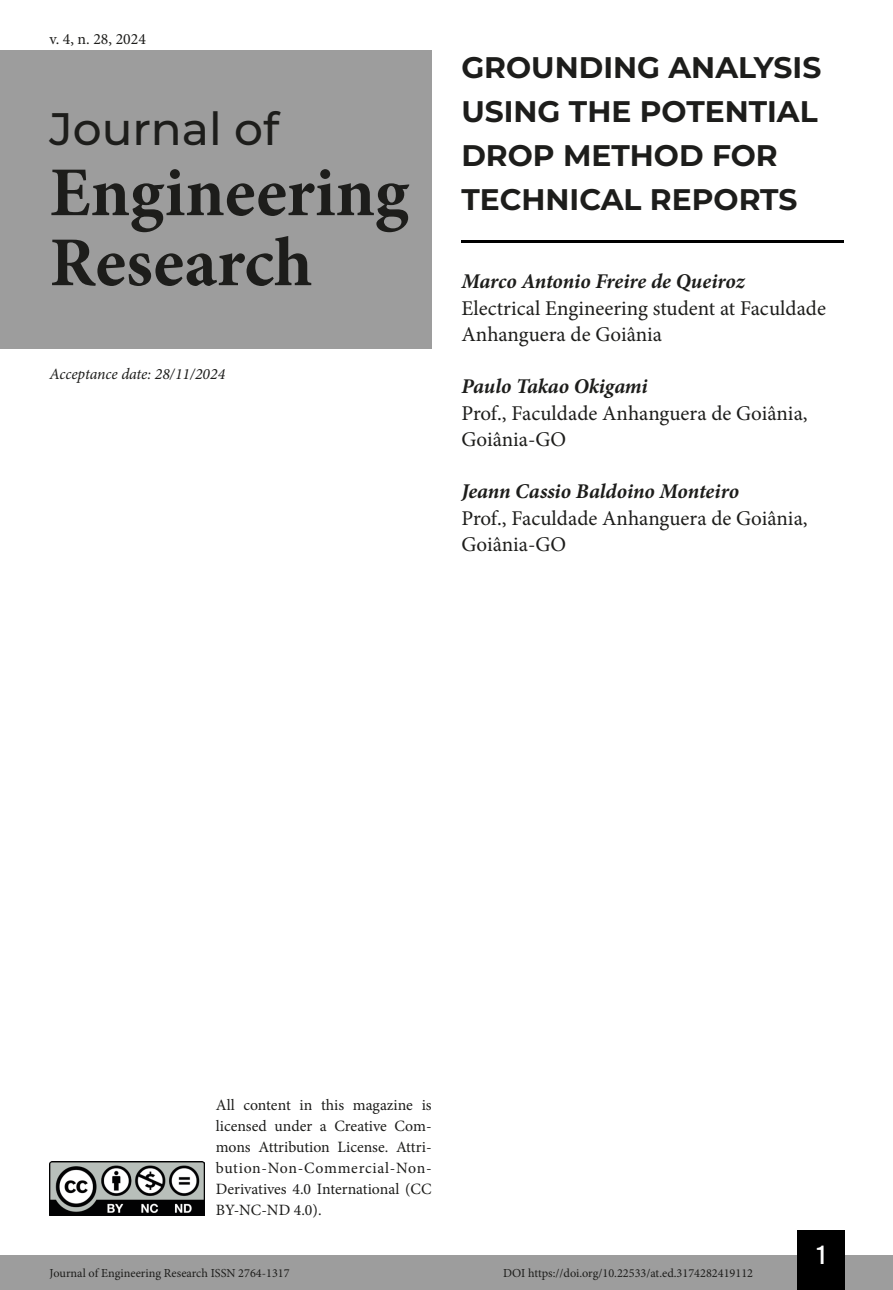
<style>
.page{position:relative;width:893px;height:1290px;background:#fff}
.page>*{position:absolute;margin:0;border:0;box-sizing:border-box;transform-origin:0 0}
.t1{font:700 70px/70px "Minion Pro";color:#1d1d1b}
.t2{font:500 45.5px "Montserrat";color:#1d1d1b}
.Título_Artigo{font:700 29.75px/43.8px "Montserrat";color:#1d1d1b}
.t3{font:26.25px "Bebas Kai";color:#fff}
.Infos_autor{font:21px/26.2px "Minion Pro";color:#1d1d1b}
.NOME_AUTOR{font:italic 700 21px "Minion Pro";letter-spacing:-.005em;color:#1d1d1b}
.t4{font:15.75px/21px "Minion Pro";color:#1d1d1b;text-align:justify}
.v__n___Ano{font:italic 15.75px "Minion Pro";letter-spacing:-.005em;color:#1d1d1b}
.t5{font:12.25px "Minion Pro";color:#1d1d1b}
</style>
<div class="page">
<div style="left:0;top:1255px;width:893px;height:35px;background:#9d9d9d"></div>
<div style="left:797px;top:1230px;width:48px;height:60px;background:#000"></div>
<img style="left:50px;top:1161px;width:154px;height:54px">
<div style="left:0;top:50px;width:432px;height:298px;background:#9d9d9d"></div>
<hr style="left:461px;top:241px;width:382px;height:2px;background:#000">
<p class="t4" style="left:50px;top:28px;width:98px">v. 4, n. 28, 2024</p>
<h2 class="t2" style="left:50px;top:97px;width:231px">Journal of</h2>
<h1 class="t1" style="left:50px;top:157px;width:361px">Engineering<br>Research</h1>
<p class="v__n___Ano" style="left:50px;top:363px;width:177px">Acceptance date: 28/11/2024</p>
<p class="Título_Artigo" style="left:461px;top:44px;width:361px">GROUNDING ANALYSIS<br>USING THE POTENTIAL<br>DROP METHOD FOR<br>TECHNICAL REPORTS</p>
<p class="NOME_AUTOR" style="left:461px;top:267px;width:285px">Marco Antonio Freire de Queiroz</p>
<p class="Infos_autor" style="left:461px;top:295px;width:366px">Electrical Engineering student at Faculdade<br>Anhanguera de Goiânia</p>
<p class="NOME_AUTOR" style="left:461px;top:372px;width:188px">Paulo Takao Okigami</p>
<p class="Infos_autor" style="left:461px;top:400px;width:348px">Prof., Faculdade Anhanguera de Goiânia,<br>Goiânia-GO</p>
<p class="NOME_AUTOR" style="left:461px;top:477px;width:279px">Jeann Cassio Baldoino Monteiro</p>
<p class="Infos_autor" style="left:461px;top:505px;width:348px">Prof., Faculdade Anhanguera de Goiânia,<br>Goiânia-GO</p>
<p class="t4" style="left:216px;top:1095px;width:217px">All content in this magazine is licensed under a Creative Com&shy;mons Attribution License. Attri&shy;bution-Non-Commercial-Non-Derivatives 4.0 International (CC BY-NC-ND 4.0).</p>
<h3 class="t3" style="left:817px;top:1241px;width:10px">1</h3>
<p class="t5" style="left:50px;top:1265px;width:242px">Journal of Engineering Research ISSN 2764-1317</p>
<p class="t5" style="left:503px;top:1265px;width:252px">DOI https://doi.org/10.22533/at.ed.3174282419112</p>
</div>
